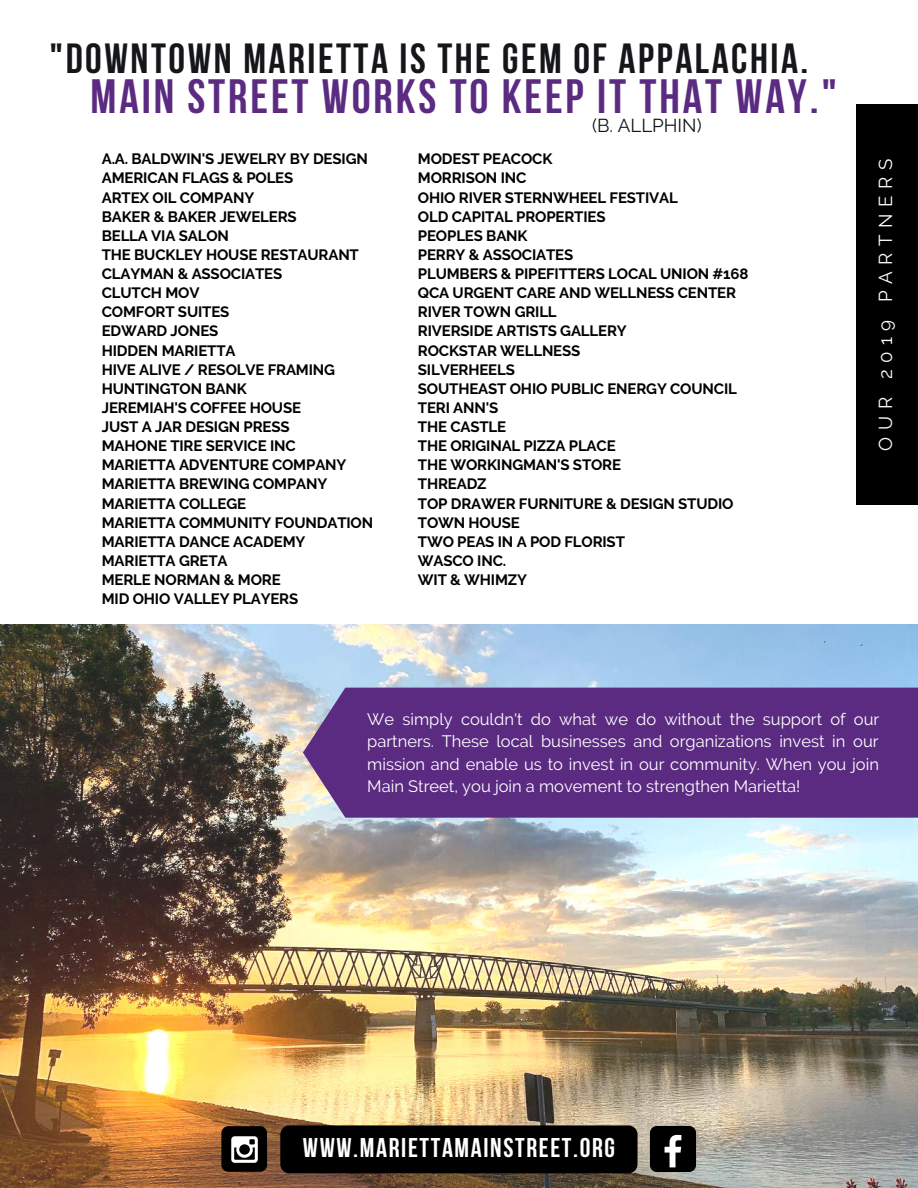
<style>
.page{position:relative;width:918px;height:1188px;background:#fff}
.page>*{position:absolute;margin:0;border:0;box-sizing:border-box;transform-origin:0 0}
.t1{font:700 48px "Bebas Neue";letter-spacing:.06em;color:#5b2b82}
.t2{font:700 42px "Bebas Neue";letter-spacing:.06em;color:#14161a}
.t3{font:700 27px "Bebas Neue";letter-spacing:.06em;color:#fff}
.t4{font:18.75px "Raleway";letter-spacing:.35em;color:#fff}
.t5{font:18.75px "Raleway";color:#14161a}
.t6{font:16.5px/22.5px "Raleway";color:#fff;text-align:justify}
.t7{font:700 15px/19.2px "Raleway";letter-spacing:-.01em;color:#000}
</style>
<div class="page">
<img style="left:0;top:625px;width:918px;height:563px">
<div style="left:856px;top:105px;width:62px;height:400px;background:#000"></div>
<div style="left:650px;top:1126px;width:46px;height:46px;background:#000;border-radius:7px"></div>
<svg style="left:665px;top:1135px;width:16px;height:32px"></svg>
<div style="left:221px;top:1126px;width:46px;height:46px;background:#000;border-radius:7px"></div>
<svg style="left:231px;top:1136px;width:27px;height:27px"></svg>
<div style="left:280px;top:1125px;width:358px;height:48px;background:#000;border-radius:9px"></div>
<div style="left:303px;top:688px;width:615px;height:130px;background:#5b2b82"></div>
<h2 class="t2" style="left:50px;top:42px;width:760px">"DOWNTOWN MARIETTA IS THE GEM OF APPALACHIA.</h2>
<h1 class="t1" style="left:91px;top:77px;width:748px">MAIN STREET WORKS TO KEEP IT THAT WAY."</h1>
<p class="t5" style="left:592px;top:114px;width:111px">(B. ALLPHIN)</p>
<p class="t7" style="left:102px;top:149px;width:273px">A.A. BALDWIN'S JEWELRY BY DESIGN<br>AMERICAN FLAGS &amp; POLES<br>ARTEX OIL COMPANY<br>BAKER &amp; BAKER JEWELERS<br>BELLA VIA SALON<br>THE BUCKLEY HOUSE RESTAURANT<br>CLAYMAN &amp; ASSOCIATES<br>CLUTCH MOV<br>COMFORT SUITES<br>EDWARD JONES<br>HIDDEN MARIETTA<br>HIVE ALIVE / RESOLVE FRAMING<br>HUNTINGTON BANK<br>JEREMIAH'S COFFEE HOUSE<br>JUST A JAR DESIGN PRESS<br>MAHONE TIRE SERVICE INC<br>MARIETTA ADVENTURE COMPANY<br>MARIETTA BREWING COMPANY<br>MARIETTA COLLEGE<br>MARIETTA COMMUNITY FOUNDATION<br>MARIETTA DANCE ACADEMY<br>MARIETTA GRETA<br>MERLE NORMAN &amp; MORE<br>MID OHIO VALLEY PLAYERS</p>
<p class="t7" style="left:418px;top:149px;width:332px">MODEST PEACOCK<br>MORRISON INC<br>OHIO RIVER STERNWHEEL FESTIVAL<br>OLD CAPITAL PROPERTIES<br>PEOPLES BANK<br>PERRY &amp; ASSOCIATES<br>PLUMBERS &amp; PIPEFITTERS LOCAL UNION #168<br>QCA URGENT CARE AND WELLNESS CENTER<br>RIVER TOWN GRILL<br>RIVERSIDE ARTISTS GALLERY<br>ROCKSTAR WELLNESS<br>SILVERHEELS<br>SOUTHEAST OHIO PUBLIC ENERGY COUNCIL<br>TERI ANN'S<br>THE CASTLE<br>THE ORIGINAL PIZZA PLACE<br>THE WORKINGMAN'S STORE<br>THREADZ<br>TOP DRAWER FURNITURE &amp; DESIGN STUDIO<br>TOWN HOUSE<br>TWO PEAS IN A POD FLORIST<br>WASCO INC.<br>WIT &amp; WHIMZY</p>
<p class="t4" style="left:875px;top:451px;width:293px;rotate:-90deg">OUR 2019 PARTNERS</p>
<p class="t6" style="left:367px;top:708px;width:513px">We simply couldn't do what we do without the support of our partners. These local businesses and organizations invest in our mission and enable us to invest in our community. When you join Main Street, you join a movement to strengthen Marietta!</p>
<h3 class="t3" style="left:303px;top:1137px;width:314px">WWW.MARIETTAMAINSTREET.ORG</h3>
</div>
